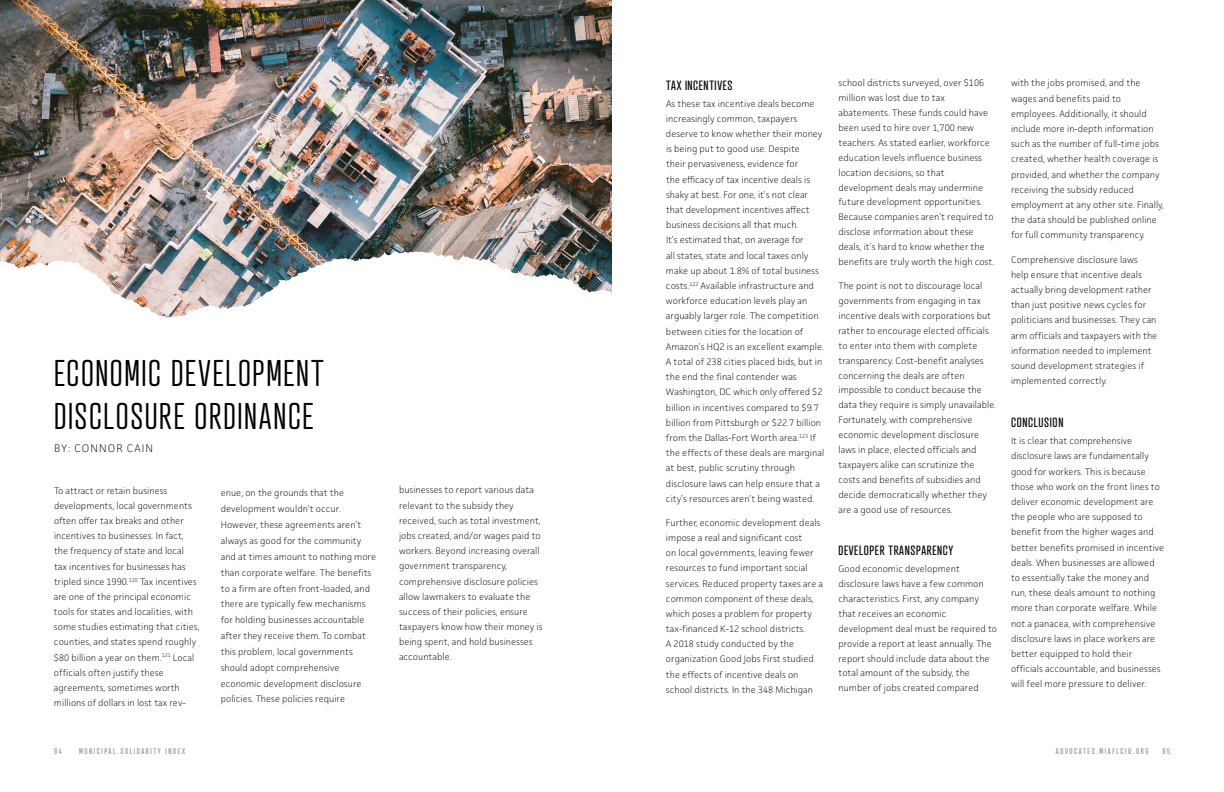
<style>
.page{position:relative;width:1224px;height:792px;background:#fff}
.page>*{position:absolute;margin:0;border:0;box-sizing:border-box;transform-origin:0 0}
.Article_Header__h2{font:300 36px/43.2px "Atrament";letter-spacing:.045em;color:#000}
.Body_Copy__p{font:13px "Atrament";letter-spacing:.05em;color:#000}
.by_line__p{font:200 11px "Facit";letter-spacing:.1em;color:#000}
.Body_Copy__p-2{font:200 9.5px/15.2px "Facit";color:#000}
.t1{font:8px "Atrament";letter-spacing:.2em;color:#8b8e90}
</style>
<div class="page">
<img style="left:202px;top:0;width:214px;height:251px">
<img style="left:0;top:0;width:202px;height:251px">
<img style="left:416px;top:0;width:196px;height:251px">
<img style="left:0;top:251px;width:612px;height:67px">
<h2 class="Article_Header__h2" style="left:54px;top:351px;width:271px">ECONOMIC DEVELOPMENT<br>DISCLOSURE ORDINANCE</h2>
<p class="by_line__p" style="left:54px;top:442px;width:100px">BY: CONNOR CAIN</p>
<p class="Body_Copy__p-2" style="left:54px;top:483px;width:147px">To attract or retain business developments, local governments often offer tax breaks and other incentives to businesses. In fact, the frequency of state and local<br>tax incentives for businesses has tripled since 1990.<sup>120</sup> Tax incentives are one of the principal economic tools for states and localities, with some studies estimating that cities, counties, and states spend roughly $80 billion a year on them.<sup>121</sup> Local officials often justify these agreements, sometimes worth millions of dollars in lost tax rev-</p>
<p class="Body_Copy__p-2" style="left:221px;top:485px;width:157px;line-height:15.9px">enue, on the grounds that the development wouldn’t occur.<br>However, these agreements aren’t always as good for the community and at times amount to nothing more than corporate welfare. The benefits to a firm are often front-loaded, and there are typically few mechanisms for holding businesses accountable after they receive them. To combat this problem, local governments should adopt comprehensive economic development disclosure policies. These policies require</p>
<p class="Body_Copy__p-2" style="left:399px;top:482px;width:145px">businesses to report various data relevant to the subsidy they received, such as total investment, jobs created, and/or wages paid to workers. Beyond increasing overall government transparency, comprehensive disclosure policies allow lawmakers to evaluate the success of their policies, ensure taxpayers know how their money is being spent, and hold businesses accountable.</p>
<p class="Body_Copy__p" style="left:666px;top:77px;width:68px">TAX INCENTIVES</p>
<p class="Body_Copy__p-2" style="left:666px;top:96px;width:158px">As these tax incentive deals become increasingly common, taxpayers deserve to know whether their money is being put to good use. Despite<br>their pervasiveness, evidence for<br>the efficacy of tax incentive deals is shaky at best. For one, it’s not clear that development incentives affect business decisions all that much.<br>It’s estimated that, on average for<br>all states, state and local taxes only make up about 1.8% of total business costs.<sup>122</sup> Available infrastructure and workforce education levels play an</p>
<p class="Body_Copy__p-2" style="left:666px;top:308px;width:160px">arguably larger role. The competition between cities for the location of Amazon’s HQ2 is an excellent example.<br>A total of 238 cities placed bids, but in the end the final contender was Washington, DC which only offered $2 billion in incentives compared to $9.7 billion from Pittsburgh or $22.7 billion from the Dallas-Fort Worth area.<sup>123</sup> If the effects of these deals are marginal at best, public scrutiny through disclosure laws can help ensure that a city’s resources aren’t being wasted.</p>
<p class="Body_Copy__p-2" style="left:666px;top:515px;width:159px">Further, economic development deals impose a real and significant cost<br>on local governments, leaving fewer resources to fund important social services. Reduced property taxes are a common component of these deals, which poses a problem for property tax-financed K-12 school districts.<br>A 2018 study conducted by the organization Good Jobs First studied the effects of incentive deals on school districts. In the 348 Michigan</p>
<p class="Body_Copy__p-2" style="left:838px;top:75px;width:157px;line-height:14.9px">school districts surveyed, over $106 million was lost due to tax abatements. These funds could have been used to hire over 1,700 new teachers. As stated earlier, workforce education levels influence business location decisions, so that development deals may undermine future development opportunities.<br>Because companies aren’t required to disclose information about these deals, it’s hard to know whether the benefits are truly worth the high cost.</p>
<p class="Body_Copy__p-2" style="left:838px;top:278px;width:159px;line-height:14.9px">The point is not to discourage local governments from engaging in tax incentive deals with corporations but rather to encourage elected officials to enter into them with complete transparency. Cost-benefit analyses concerning the deals are often impossible to conduct because the data they require is simply unavailable.<br>Fortunately, with comprehensive economic development disclosure laws in place, elected officials and taxpayers alike can scrutinize the costs and benefits of subsidies and decide democratically whether they are a good use of resources.</p>
<p class="Body_Copy__p" style="left:838px;top:543px;width:116px">DEVELOPER TRANSPARENCY</p>
<p class="Body_Copy__p-2" style="left:838px;top:561px;width:160px;line-height:14.9px">Good economic development disclosure laws have a few common characteristics. First, any company that receives an economic development deal must be required to provide a report at least annually. The report should include data about the total amount of the subsidy, the number of jobs created compared</p>
<p class="Body_Copy__p-2" style="left:1011px;top:75px;width:155px">with the jobs promised, and the wages and benefits paid to employees. Additionally, it should include more in-depth information such as the number of full-time jobs created, whether health coverage is provided, and whether the company receiving the subsidy reduced employment at any other site. Finally, the data should be published online for full community transparency.</p>
<p class="Body_Copy__p-2" style="left:1011px;top:252px;width:148px">Comprehensive disclosure laws help ensure that incentive deals actually bring development rather than just positive news cycles for politicians and businesses. They can arm officials and taxpayers with the information needed to implement sound development strategies if implemented correctly.</p>
<p class="Body_Copy__p" style="left:1011px;top:415px;width:54px">CONCLUSION</p>
<p class="Body_Copy__p-2" style="left:1011px;top:433px;width:155px">It is clear that comprehensive disclosure laws are fundamentally good for workers. This is because those who work on the front lines to deliver economic development are the people who are supposed to benefit from the higher wages and better benefits promised in incentive deals. When businesses are allowed to essentially take the money and run, these deals amount to nothing more than corporate welfare. While not a panacea, with comprehensive disclosure laws in place workers are better equipped to hold their officials accountable, and businesses will feel more pressure to deliver.</p>
<p class="t1" style="left:54px;top:747px;width:9px">94</p>
<p class="t1" style="left:79px;top:746px;width:107px">MUNICIPAL SOLIDARITY INDEX</p>
<p class="t1" style="left:1056px;top:746px;width:94px">ADVOCATES.MIAFLCIO.ORG</p>
<p class="t1" style="left:1163px;top:747px;width:9px">95</p>
</div>
